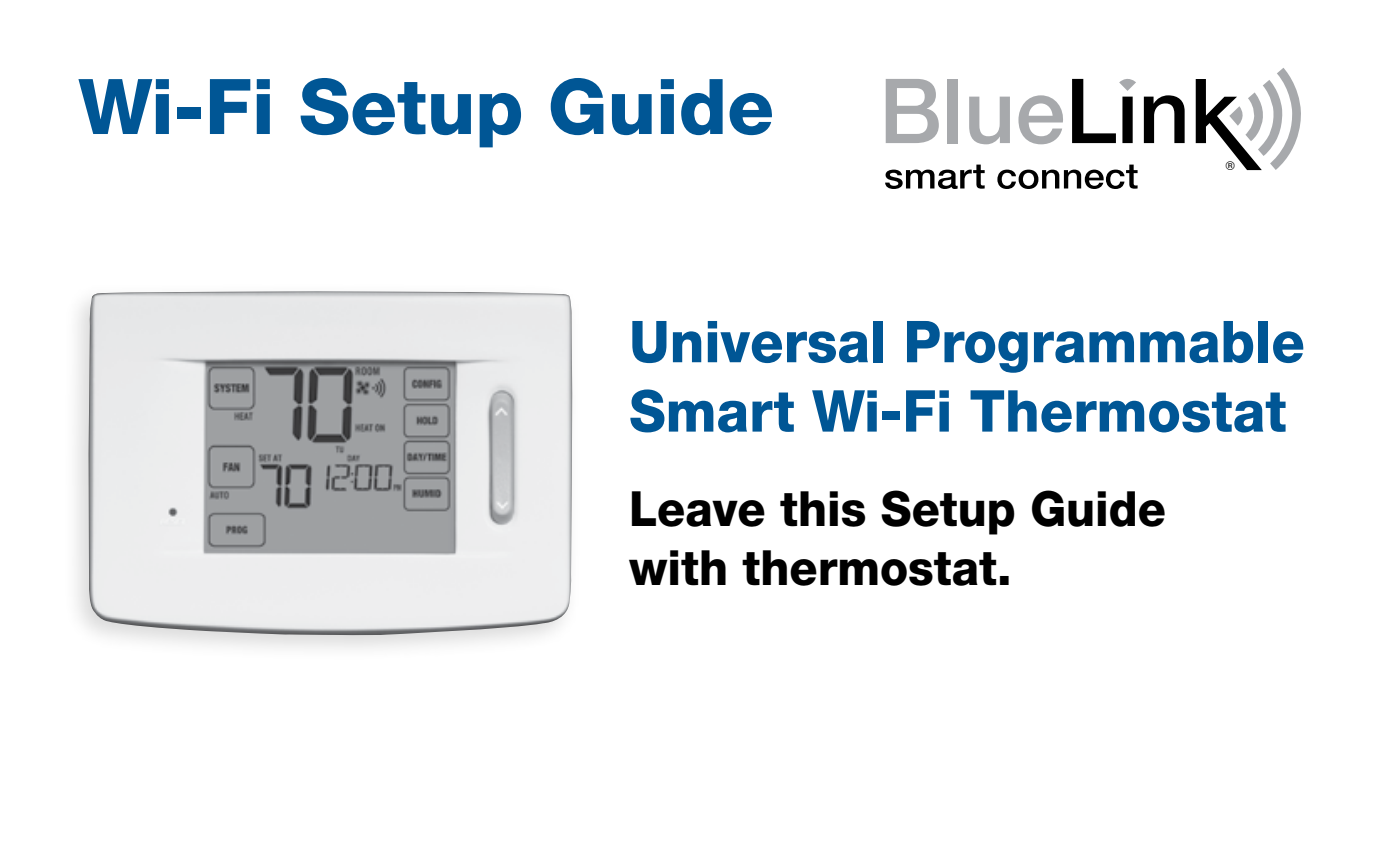
<style>
.page{position:relative;width:1386px;height:845px;background:#fff}
.page>*{position:absolute;margin:0;border:0;box-sizing:border-box;transform-origin:0 0}
.t1{font:800 76.65px "Helvetica Neue LT Std";color:#005695}
.t2{font:800 57.75px/69.3px "Helvetica Neue LT Std";color:#005695;scale:.95 1}
.t3{font:800 48.65px/58.1px "Helvetica Neue LT Std";color:#000;scale:.95 1}
.t4{font:12.25px "Helvetica";color:#000}
</style>
<div class="page">
<div style="left:61px;top:280px;width:522px;height:381px;background:#000;opacity:.15"></div>
<img style="left:89px;top:291px;width:483px;height:344px">
<svg style="left:886px;top:79px;width:53px;height:64px"></svg>
<div style="left:948px;top:79px;width:10px;height:64px;background:#a7a9ac"></div>
<svg style="left:969px;top:97px;width:41px;height:47px"></svg>
<svg style="left:1018px;top:95px;width:45px;height:49px"></svg>
<svg style="left:1144px;top:95px;width:41px;height:48px"></svg>
<svg style="left:1072px;top:78px;width:64px;height:65px"></svg>
<div style="left:1122px;top:97px;width:11px;height:46px;background:#000"></div>
<svg style="left:1196px;top:68px;width:105px;height:102px"></svg>
<svg style="left:885px;top:164px;width:100px;height:25px"></svg>
<svg style="left:997px;top:164px;width:141px;height:25px"></svg>
<p class="t1" style="left:78px;top:61px;width:697px">Wi-Fi Setup Guide</p>
<p class="t4" style="left:1226px;top:156px;width:10px">®</p>
<p class="t2" style="left:629px;top:307px;width:713px">Universal Programmable<br>Smart Wi-Fi Thermostat</p>
<p class="t3" style="left:629px;top:479px;width:567px">Leave this Setup Guide with thermostat.</p>
</div>
